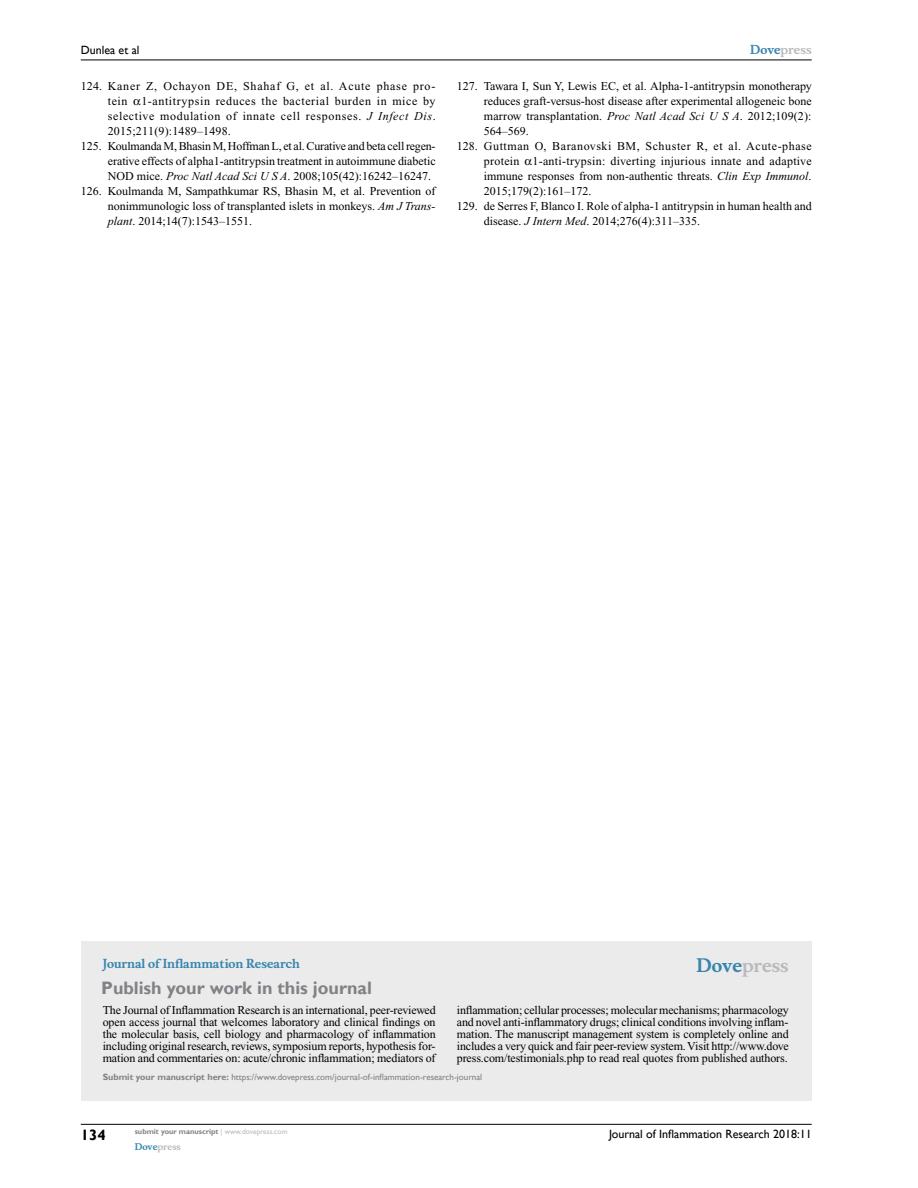
<style>
.page{position:relative;width:918px;height:1188px;background:#fff}
.page>*{position:absolute;margin:0;border:0;box-sizing:border-box;transform-origin:0 0}
.t1{font:700 18px "Gill Sans";color:#808285}
.t2{font:700 18px "Musee";color:#b8babc}
.t3{font:700 15px "Gill Sans";color:#000}
.t4{font:12px/12px "Times New Roman";color:#000;text-align:justify}
.t5{font:12px "Times New Roman";letter-spacing:.025em;color:#000}
.t6{font:12px "Times New Roman";letter-spacing:.055em;color:#000}
.t7{font:12px "Times New Roman";letter-spacing:.045em;color:#000}
.t8{font:12px "Times New Roman";letter-spacing:.05em;color:#000}
.t9{font:12px "Times New Roman";letter-spacing:.065em;color:#000}
.t10{font:12px "Gill Sans";color:#000}
.t11{font:700 12px "Musee";color:#3785ad}
.t12{font:700 12px "Musee";color:#b8babc}
.t13{font:9px "Gill Sans";color:#808285}
.t14{font:700 9px "Musee";color:#b8babc}
.t15{font:700 7.5px "Gill Sans";color:#808285}
.s1{font-style:italic}
.s2{color:#3785ad}
.s3{font-weight:700}
.s4{font-weight:400;color:#b8babc}
</style>
<div class="page">
<div style="left:81px;top:941px;width:731px;height:159px;background:#ebebec"></div>
<hr style="left:81px;top:1124px;width:731px;height:1px;background:#000">
<hr style="left:81px;top:60px;width:731px;height:1px;background:#000">
<p class="t10" style="left:81px;top:43px;width:60px">Dunlea et al</p>
<p class="t9" style="left:81px;top:80px;width:356px">124. Kaner Z, Ochayon DE, Shahaf G, et al. Acute phase pro-</p>
<p class="t8" style="left:108px;top:95px;width:329px">tein 1-antitrypsin reduces the bacterial burden in mice by</p>
<p class="t6" style="left:108px;top:110px;width:330px">selective modulation of innate cell responses. <span class="s1">J Infect Dis</span>.</p>
<p class="t4" style="left:108px;top:125px;width:125px">2015;211(9):1489–1498.</p>
<p class="t4" style="left:81px;top:140px;width:356px">125. Koulmanda M, Bhasin M, Hoffman L, et al. Curative and beta cell regen-</p>
<p class="t4" style="left:108px;top:155px;width:330px">erative effects of alpha1-antitrypsin treatment in autoimmune diabetic</p>
<p class="t4" style="left:108px;top:170px;width:325px">NOD mice. <span class="s1">Proc Natl Acad Sci U S A</span>. 2008;105(42):16242–16247.</p>
<p class="t4" style="left:81px;top:185px;width:356px">126. Koulmanda M, Sampathkumar RS, Bhasin M, et al. Prevention of</p>
<p class="t4" style="left:108px;top:200px;width:329px">nonimmunologic loss of transplanted islets in monkeys. <span class="s1">Am J Trans-</span></p>
<p class="t4" style="left:108px;top:215px;width:146px"><span class="s1">plant</span>. 2014;14(7):1543–1551.</p>
<p class="t12" style="left:750px;top:43px;width:63px"><span class="s2">Dove</span>press</p>
<p class="t4" style="left:457px;top:80px;width:356px">127. Tawara I, Sun Y, Lewis EC, et al. Alpha-1-antitrypsin monotherapy</p>
<p class="t4" style="left:484px;top:95px;width:329px">reduces graft-versus-host disease after experimental allogeneic bone</p>
<p class="t4" style="left:484px;top:110px;width:329px">marrow transplantation. <span class="s1">Proc Natl Acad Sci U S A</span>. 2012;109(2):</p>
<p class="t4" style="left:484px;top:125px;width:46px">564–569.</p>
<p class="t7" style="left:457px;top:140px;width:356px">128. Guttman O, Baranovski BM, Schuster R, et al. Acute-phase</p>
<p class="t5" style="left:484px;top:155px;width:329px">protein 1-anti-trypsin: diverting injurious innate and adaptive</p>
<p class="t4" style="left:484px;top:170px;width:329px">immune responses from non-authentic threats. <span class="s1">Clin Exp Immunol</span>.</p>
<p class="t4" style="left:484px;top:185px;width:109px">2015;179(2):161–172.</p>
<p class="t4" style="left:457px;top:200px;width:356px">129. de Serres F, Blanco I. Role of alpha-1 antitrypsin in human health and</p>
<p class="t4" style="left:484px;top:215px;width:218px">disease. <span class="s1">J Intern Med</span>. 2014;276(4):311–335.</p>
<p class="t11" style="left:103px;top:956px;width:199px">Journal of Inflammation Research</p>
<h1 class="t1" style="left:101px;top:977px;width:272px">Publish your work in this journal</h1>
<h1 class="t2" style="left:697px;top:955px;width:94px"><span class="s2">Dove</span>press</h1>
<p class="t4" style="left:103px;top:1004px;width:335px">The Journal of Inflammation Research is an international, peer-reviewed open access journal that welcomes laboratory and clinical findings on the molecular basis, cell biology and pharmacology of inflammation including original research, reviews, symposium reports, hypothesis for&shy;mation and commentaries on: acute/chronic inflammation; mediators of</p>
<p class="t4" style="left:457px;top:1004px;width:334px">inflammation; cellular processes; molecular mechanisms; pharmacology and novel anti-inflammatory drugs; clinical conditions involving inflam&shy;mation. The manuscript management system is completely online and includes a very quick and fair peer-review system. Visit http://www.dove press.com/testimonials.php to read real quotes from published authors.</p>
<p class="t13" style="left:103px;top:1072px;width:381px"><span class="s3">Submit your manuscript here:</span> https://www.dovepress.com/journal-of-inflammation-research-journal</p>
<p class="t3" style="left:81px;top:1126px;width:26px">134</p>
<p class="t15" style="left:135px;top:1127px;width:154px">submit your manuscript <span class="s4">| www.dovepress.com</span></p>
<p class="t14" style="left:135px;top:1141px;width:48px"><span class="s2">Dove</span>press</p>
<p class="t10" style="left:609px;top:1127px;width:204px">Journal of Inflammation Research 2018:11</p>
</div>
